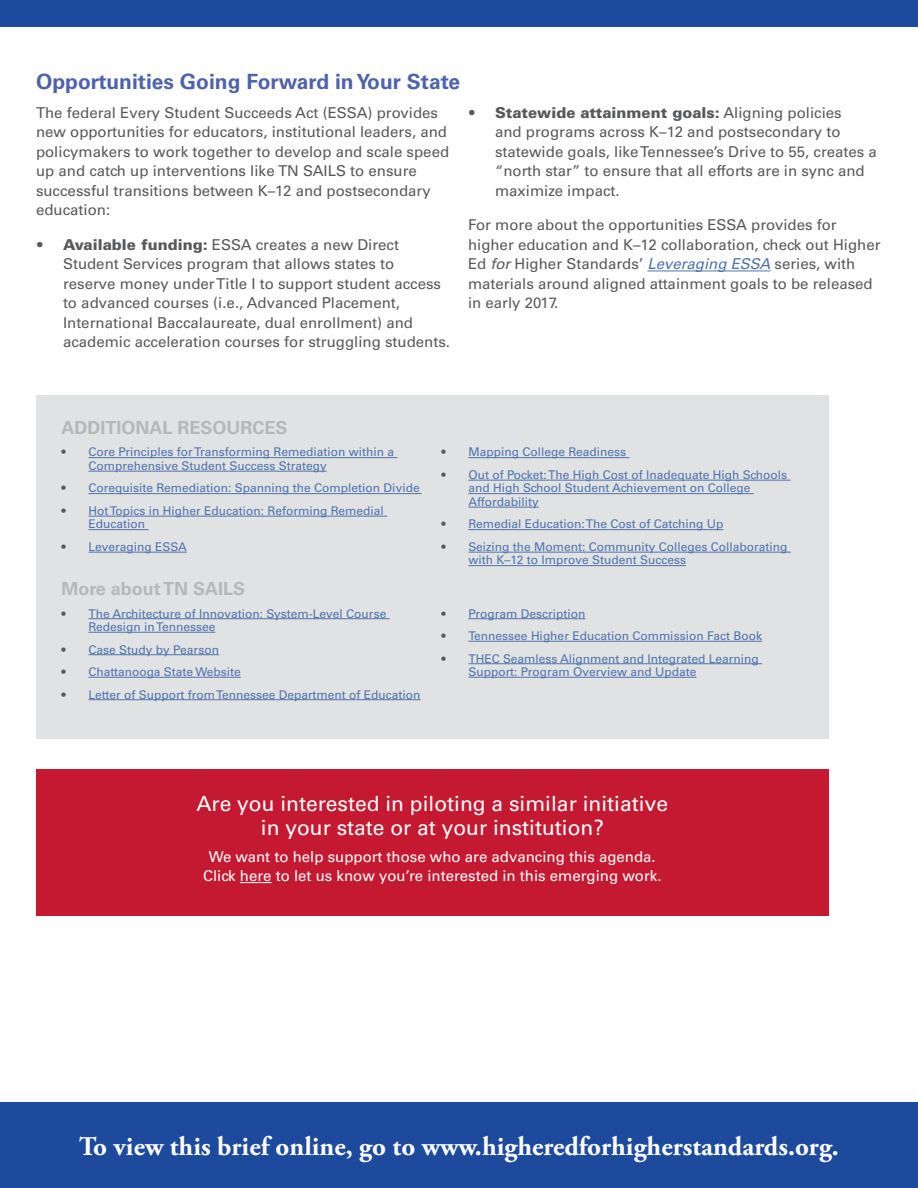
<style>
.page{position:relative;width:918px;height:1188px;background:#fff}
.page>*{position:absolute;margin:0;border:0;box-sizing:border-box;transform-origin:0 0}
.t1{font:700 27px "Adobe Garamond Pro";color:#fff}
.t2{font:21px/24px "Univers LT Std";color:#fff;text-align:center}
.t3{font:700 21px "Univers LT Std";color:#4e63aa}
.t4{font:700 18px "Univers LT Std";color:#b5b7b9}
.t5{font:15px/19.5px "Univers LT Std";color:#58595b}
.t6{font:15px/19.5px "Univers LT Std";color:#fff;text-align:center}
.t7{font:12px/13.5px "Univers LT Std";color:#4f73ad}
.s1{font-weight:900}
.s2{font-style:italic}
.s3{font-style:italic;color:#4f73ad}
.s4{color:#58595b}
</style>
<div class="page">
<div style="left:0;top:0;width:918px;height:27px;background:#1d4a9c"></div>
<div style="left:0;top:1102px;width:918px;height:86px;background:#1d4a9c"></div>
<div style="left:36px;top:769px;width:793px;height:147px;background:#c51932"></div>
<hr style="left:240px;top:882px;width:32px;height:1px;background:#fff">
<div style="left:36px;top:395px;width:793px;height:344px;background:#e1e2e3"></div>
<hr style="left:88px;top:457px;width:309px;height:1px;background:#4f73ad">
<hr style="left:88px;top:471px;width:239px;height:1px;background:#4f73ad">
<hr style="left:88px;top:493px;width:334px;height:1px;background:#4f73ad">
<hr style="left:88px;top:516px;width:299px;height:1px;background:#4f73ad">
<hr style="left:88px;top:529px;width:60px;height:1px;background:#4f73ad">
<hr style="left:88px;top:552px;width:99px;height:1px;background:#4f73ad">
<hr style="left:468px;top:457px;width:161px;height:1px;background:#4f73ad">
<hr style="left:468px;top:480px;width:323px;height:1px;background:#4f73ad">
<hr style="left:468px;top:493px;width:286px;height:1px;background:#4f73ad">
<hr style="left:468px;top:507px;width:71px;height:1px;background:#4f73ad">
<hr style="left:468px;top:529px;width:255px;height:1px;background:#4f73ad">
<hr style="left:468px;top:552px;width:323px;height:1px;background:#4f73ad">
<hr style="left:468px;top:565px;width:218px;height:1px;background:#4f73ad">
<hr style="left:88px;top:618px;width:302px;height:1px;background:#4f73ad">
<hr style="left:88px;top:632px;width:127px;height:1px;background:#4f73ad">
<hr style="left:88px;top:654px;width:131px;height:1px;background:#4f73ad">
<hr style="left:88px;top:677px;width:153px;height:1px;background:#4f73ad">
<hr style="left:88px;top:699px;width:333px;height:1px;background:#4f73ad">
<hr style="left:468px;top:618px;width:117px;height:1px;background:#4f73ad">
<hr style="left:468px;top:641px;width:294px;height:1px;background:#4f73ad">
<hr style="left:468px;top:663px;width:294px;height:1px;background:#4f73ad">
<hr style="left:468px;top:677px;width:229px;height:1px;background:#4f73ad">
<hr style="left:647px;top:271px;width:123px;height:1px;background:#4f73ad">
<h2 class="t3" style="left:36px;top:70px;width:426px">Opportunities Going Forward in Your State</h2>
<p class="t5" style="left:36px;top:103px;width:415px">The federal Every Student Succeeds Act (ESSA) provides new opportunities for educators, institutional leaders, and policymakers to work together to develop and scale speed up and catch up interventions like TN SAILS to ensure successful transitions between K–12 and postsecondary education:</p>
<p class="t5" style="left:63px;top:235px;width:389px;text-indent:-27px"><span class="s1">• Available funding:</span> ESSA creates a new Direct Student Services program that allows states to reserve money under Title I to support student access to advanced courses (i.e., Advanced Placement, International Baccalaureate, dual enrollment) and academic acceleration courses for struggling students.</p>
<p class="t5" style="left:495px;top:103px;width:383px;text-indent:-27px"><span class="s1">• Statewide attainment goals:</span> Aligning policies<br>and programs across K–12 and postsecondary to statewide goals, like Tennessee’s Drive to 55, creates a “north star” to ensure that all efforts are in sync and maximize impact.</p>
<p class="t5" style="left:468px;top:215px;width:414px">For more about the opportunities ESSA provides for higher education and K–12 collaboration, check out Higher Ed <span class="s2">for</span> Higher Standards’ <span class="s3">Leveraging ESSA</span> series, with materials around aligned attainment goals to be released in early 2017.</p>
<p class="t4" style="left:62px;top:417px;width:227px">ADDITIONAL RESOURCES</p>
<p class="t7" style="left:88px;top:446px;width:307px;text-indent:-27px"><span class="s4">•</span> Core Principles for Transforming Remediation within a<br>Comprehensive Student Success Strategy</p>
<p class="t7" style="left:62px;top:482px;width:360px"><span class="s4">•</span> Corequisite Remediation: Spanning the Completion Divide</p>
<p class="t7" style="left:88px;top:504px;width:297px;text-indent:-27px"><span class="s4">•</span> Hot Topics in Higher Education: Reforming Remedial<br>Education</p>
<p class="t7" style="left:62px;top:540px;width:127px"><span class="s4">•</span> Leveraging ESSA</p>
<p class="t4" style="left:62px;top:578px;width:185px">More about TN SAILS</p>
<p class="t7" style="left:88px;top:607px;width:299px;text-indent:-27px"><span class="s4">•</span> The Architecture of Innovation: System-Level Course<br>Redesign in Tennessee</p>
<p class="t7" style="left:62px;top:643px;width:159px"><span class="s4">•</span> Case Study by Pearson</p>
<p class="t7" style="left:62px;top:665px;width:181px"><span class="s4">•</span> Chattanooga State Website</p>
<p class="t7" style="left:62px;top:688px;width:361px"><span class="s4">•</span> Letter of Support from Tennessee Department of Education</p>
<p class="t7" style="left:441px;top:446px;width:186px"><span class="s4">•</span> Mapping College Readiness</p>
<p class="t7" style="left:468px;top:468px;width:320px;text-indent:-27px"><span class="s4">•</span> Out of Pocket: The High Cost of Inadequate High Schools and High School Student Achievement on College<br>Affordability</p>
<p class="t7" style="left:441px;top:518px;width:284px"><span class="s4">•</span> Remedial Education: The Cost of Catching Up</p>
<p class="t7" style="left:468px;top:540px;width:321px;text-indent:-27px"><span class="s4">•</span> Seizing the Moment: Community Colleges Collaborating with K–12 to Improve Student Success</p>
<p class="t7" style="left:441px;top:607px;width:146px"><span class="s4">•</span> Program Description</p>
<p class="t7" style="left:441px;top:629px;width:322px"><span class="s4">•</span> Tennessee Higher Education Commission Fact Book</p>
<p class="t7" style="left:468px;top:652px;width:292px;text-indent:-27px"><span class="s4">•</span> THEC Seamless Alignment and Integrated Learning<br>Support: Program Overview and Update</p>
<h2 class="t2" style="left:196px;top:792px;width:473px">Are you interested in piloting a similar initiative in your state or at your institution?</h2>
<p class="t6" style="left:203px;top:847px;width:460px">We want to help support those who are advancing this agenda.<br>Click here to let us know you’re interested in this emerging work.</p>
<h1 class="t1" style="left:79px;top:1131px;width:761px">To view this brief online, go to www.higheredforhigherstandards.org.</h1>
</div>
